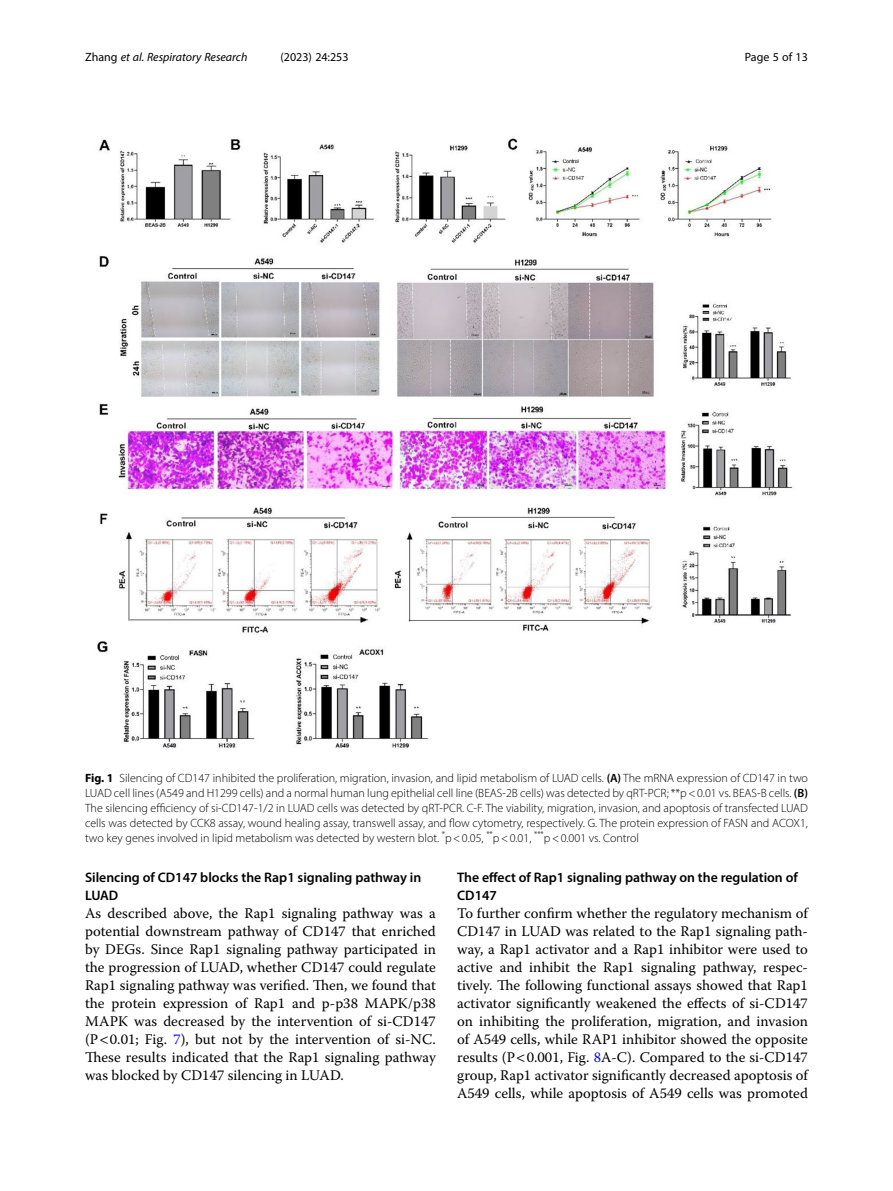
<style>
.page{position:relative;width:893px;height:1191px;background:#fff}
.page>*{position:absolute;margin:0;border:0;box-sizing:border-box;transform-origin:0 0}
.Body_Text{font:14.7px/18px "Warnock Pro";color:#000;text-align:justify}
.Head_2{font:600 13.8px/18px "Myriad Pro";color:#000}
.Figure_Caption{font:300 12px/15px "Myriad Pro";color:#000;text-align:justify}
.t1{font:italic 12px "Myriad Pro";color:#000}
.t2{font:12px "Myriad Pro";color:#000}
.s1{font-style:normal}
.s2{font-weight:700}
.s3{font-weight:600}
.s4{color:#00f}
</style>
<div class="page">
<img style="left:97px;top:138px;width:696px;height:610px">
<p class="t1" style="left:85px;top:50px;width:164px"><span class="s1">Zhang</span> et al. Respiratory Research</p>
<p class="t2" style="left:281px;top:50px;width:70px">(2023) 24:253</p>
<p class="t2" style="left:745px;top:50px;width:65px">Page 5 of 13</p>
<p class="Figure_Caption" style="left:85px;top:770px;width:724px"><span class="s2">Fig. 1</span> Silencing of CD147 inhibited the proliferation, migration, invasion, and lipid metabolism of LUAD cells. <span class="s3">(A)</span> The mRNA expression of CD147 in two LUAD cell lines (A549 and H1299 cells) and a normal human lung epithelial cell line (BEAS-2B cells) was detected by qRT-PCR; **p&lt;0.01 vs. BEAS-B cells. <span class="s3">(B)<br></span>The silencing efficiency of si-CD147-1/2 in LUAD cells was detected by qRT-PCR. C-F. The viability, migration, invasion, and apoptosis of transfected LUAD cells was detected by CCK8 assay, wound healing assay, transwell assay, and flow cytometry, respectively. G. The protein expression of FASN and ACOX1, two key genes involved in lipid metabolism was detected by western blot. <sup>*</sup>p&lt;0.05, <sup>**</sup>p&lt;0.01, <sup>***</sup>p&lt;0.001 vs. Control</p>
<p class="Head_2" style="left:85px;top:868px;width:338px">Silencing of CD147 blocks the Rap1 signaling pathway in<br>LUAD</p>
<p class="Body_Text" style="left:85px;top:904px;width:352px">As described above, the Rap1 signaling pathway was a potential downstream pathway of CD147 that enriched by DEGs. Since Rap1 signaling pathway participated in the progression of LUAD, whether CD147 could regulate Rap1 signaling pathway was verified. Then, we found that the protein expression of Rap1 and p-p38 MAPK/p38<br>MAPK was decreased by the intervention of si-CD147 (P 0.01; Fig. <span class="s4">7</span>), but not by the intervention of si-NC.<br>These results indicated that the Rap1 signaling pathway was blocked by CD147 silencing in LUAD.</p>
<p class="Head_2" style="left:457px;top:868px;width:342px">The effect of Rap1 signaling pathway on the regulation of<br>CD147</p>
<p class="Body_Text" style="left:457px;top:904px;width:352px">To further confirm whether the regulatory mechanism of CD147 in LUAD was related to the Rap1 signaling path&shy;way, a Rap1 activator and a Rap1 inhibitor were used to active and inhibit the Rap1 signaling pathway, respec&shy;tively. The following functional assays showed that Rap1 activator significantly weakened the effects of si-CD147 on inhibiting the proliferation, migration, and invasion of A549 cells, while RAP1 inhibitor showed the opposite results (P 0.001, Fig. <span class="s4">8</span>A-C). Compared to the si-CD147 group, Rap1 activator significantly decreased apoptosis of A549 cells, while apoptosis of A549 cells was promoted</p>
</div>
